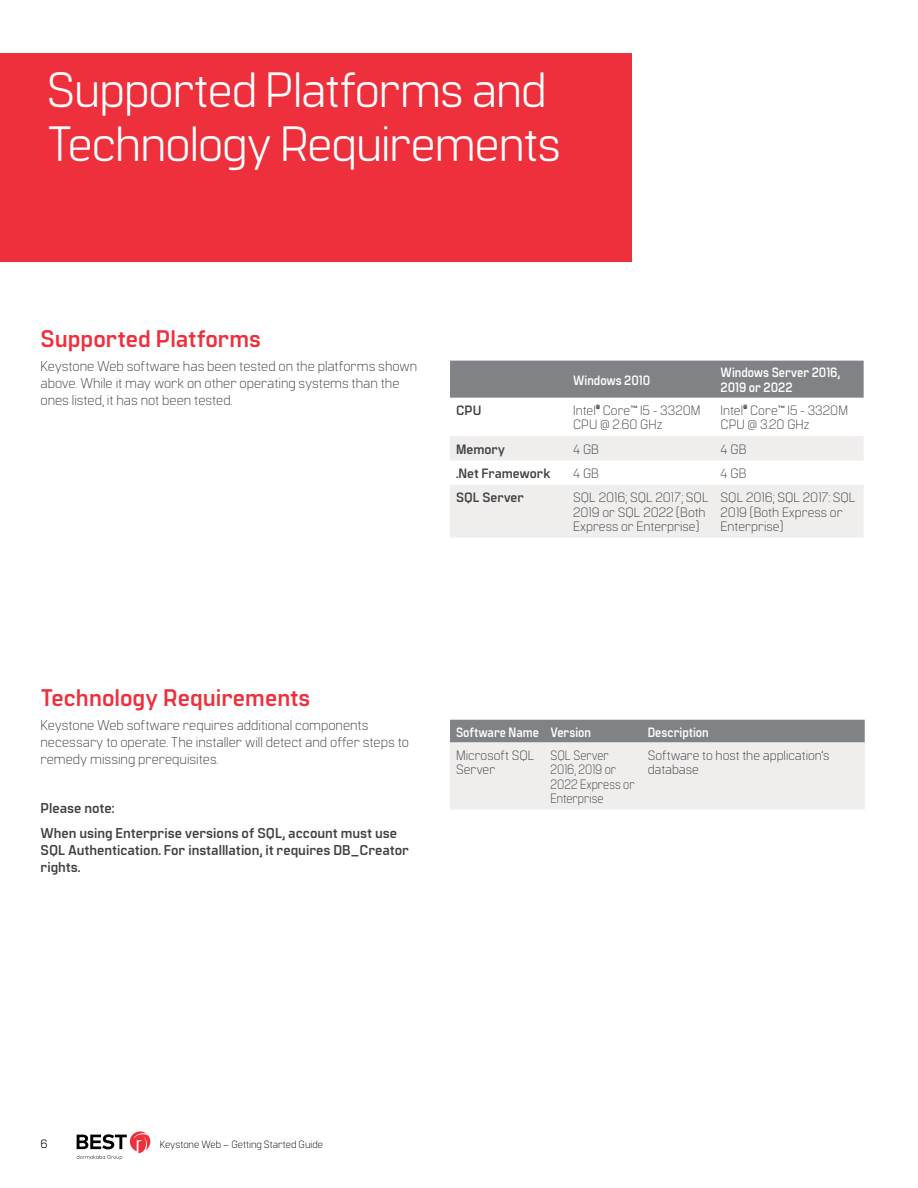
<style>
.page{position:relative;width:918px;height:1188px;background:#fff}
.page>*{position:absolute;margin:0;border:0;box-sizing:border-box;transform-origin:0 0}
.t1{font:49.5px/54px "Manifold CF";letter-spacing:-.02em;color:#fff}
.t2{font:700 24px "Manifold CF";color:#ee303c}
.t3{font:300 14.25px/17.1px "Manifold CF";color:#414042}
.t4{font:700 14.25px/24.6px "Manifold CF";color:#414042}
.t5{font:300 13.5px/14.2px "Manifold CF";color:#414042}
.t6{font:700 13.5px/14.2px "Manifold CF";color:#fff;scale:.9 1}
.t7{font:300 13.5px/14.2px "Manifold CF";color:#414042;scale:.9 1}
.t8{font:700 13.5px "Manifold CF";color:#414042}
.t9{font:12px "Manifold CF";color:#000}
.t10{font:300 10.5px "Manifold CF";color:#000}
.t11{font:300 6.15px "Manifold CF";color:#414042}
</style>
<div class="page">
<svg style="left:77px;top:1131px;width:73px;height:29px"></svg>
<hr style="left:917px;top:54px;width:1px;height:208px;background:#ee303c">
<div style="left:0;top:54px;width:631px;height:208px;background:#ee303c"></div>
<div style="left:450px;top:361px;width:414px;height:37px;background:#808285"></div>
<svg style="left:450px;top:436px;width:414px;height:102px"></svg>
<svg style="left:450px;top:720px;width:415px;height:90px;background:#d3d3d3"></svg>
<h1 class="t1" style="left:47px;top:64px;width:516px">Supported Platforms and<br>Technology Requirements</h1>
<h2 class="t2" style="left:40px;top:325px;width:222px">Supported Platforms</h2>
<p class="t3" style="left:40px;top:357px;width:378px">Keystone Web software has been tested on the platforms shown above. While it may work on other operating systems than the ones listed, it has not been tested.</p>
<p class="t6" style="left:573px;top:373px;width:87px">Windows 2010</p>
<p class="t6" style="left:721px;top:366px;width:134px">Windows Server 2016,<br>2019 or 2022</p>
<p class="t8" style="left:456px;top:403px;width:27px">CPU</p>
<p class="t5" style="left:573px;top:403px;width:24px">Intel</p>
<p class="t11" style="left:596px;top:403px;width:6px">®</p>
<p class="t5" style="left:573px;top:403px;width:129px;text-indent:30px">Core<sup>™</sup> I5 - 3320M<br>CPU @ 2.60 GHz</p>
<p class="t5" style="left:721px;top:403px;width:24px">Intel</p>
<p class="t11" style="left:743px;top:403px;width:6px">®</p>
<p class="t5" style="left:721px;top:403px;width:129px;text-indent:30px">Core<sup>™</sup> I5 - 3320M<br>CPU @ 3.20 GHz</p>
<p class="t8" style="left:456px;top:441px;width:51px">Memory</p>
<p class="t5" style="left:573px;top:442px;width:27px">4 GB</p>
<p class="t5" style="left:721px;top:442px;width:27px">4 GB</p>
<p class="t8" style="left:456px;top:466px;width:96px">.Net Framework</p>
<p class="t5" style="left:573px;top:466px;width:27px">4 GB</p>
<p class="t5" style="left:721px;top:466px;width:27px">4 GB</p>
<p class="t8" style="left:456px;top:490px;width:70px">SQL Server</p>
<p class="t5" style="left:573px;top:491px;width:137px">SQL 2016; SQL 2017; SQL<br>2019 or SQL 2022 (Both<br>Express or Enterprise)</p>
<p class="t5" style="left:721px;top:491px;width:137px">SQL 2016; SQL 2017: SQL<br>2019 (Both Express or<br>Enterprise)</p>
<h2 class="t2" style="left:40px;top:684px;width:272px">Technology Requirements</h2>
<p class="t3" style="left:40px;top:716px;width:370px">Keystone Web software requires additional components necessary to operate. The installer will detect and offer steps to remedy missing prerequisites.</p>
<p class="t4" style="left:40px;top:797px;width:358px">Please note:<br>When using Enterprise versions of SQL, account must use</p>
<p class="t4" style="left:40px;top:842px;width:370px;line-height:17.1px">SQL Authentication. For installlation, it requires DB_Creator rights.</p>
<p class="t6" style="left:456px;top:725px;width:152px">Software Name Version</p>
<p class="t6" style="left:648px;top:725px;width:69px">Description</p>
<p class="t5" style="left:456px;top:748px;width:80px">Microsoft SQL<br>Server</p>
<p class="t7" style="left:550px;top:748px;width:95px">SQL Server<br>2016, 2019 or<br>2022 Express or<br>Enterprise</p>
<p class="t5" style="left:648px;top:748px;width:183px">Software to host the application’s database</p>
<p class="t9" style="left:40px;top:1137px;width:9px">6</p>
<p class="t10" style="left:160px;top:1139px;width:165px">Keystone Web – Getting Started Guide</p>
</div>
